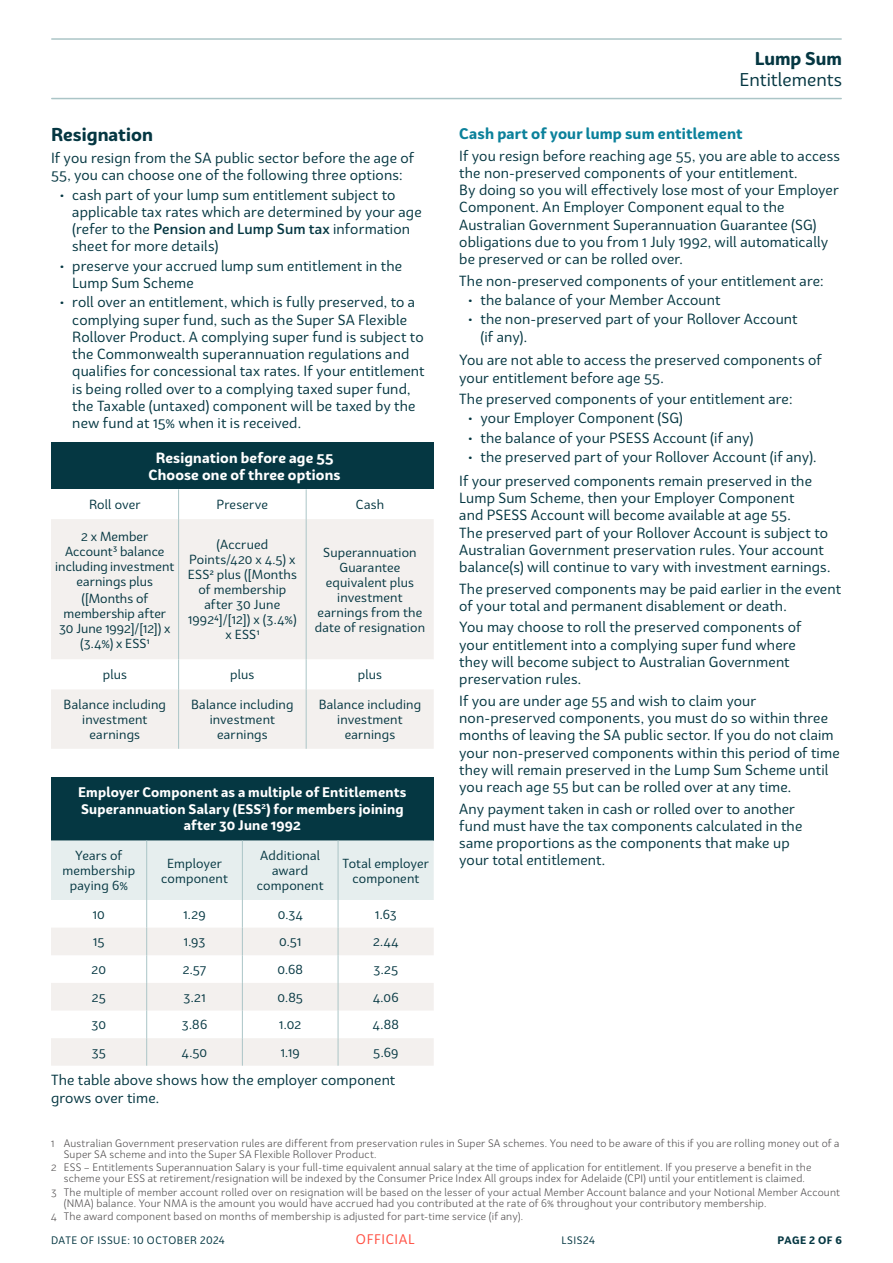
<style>
.page{position:relative;width:893px;height:1263px;background:#fff}
.page>*{position:absolute;margin:0;border:0;box-sizing:border-box;transform-origin:0 0}
.t1{font:700 18px "Bw Surco";color:#053742}
.t2{font:18px "Bw Surco";color:#053742}
.t3{font:700 15px "Bw Surco";letter-spacing:.01em;color:#0b819b}
.t4{font:14.25px/17.2px "Bw Surco";letter-spacing:.01em;color:#053742}
.t5{font:700 14.25px/16.5px "Bw Surco";letter-spacing:.01em;color:#fff;text-align:center}
.t6{font:700 13.5px/16.5px "Bw Surco";letter-spacing:.015em;color:#fff;text-align:center}
.t7{font:13.5px "Bw Surco";letter-spacing:.045em;color:#ff4f42}
.t8{font:12.75px/15px "Bw Surco";letter-spacing:.01em;color:#053742;text-align:center}
.t9{font:10.5px/11.2px "Bw Surco";letter-spacing:.02em;color:#4f4c4d}
.t10{font:10.5px "Bw Surco";letter-spacing:.05em;color:#053742}
.t11{font:700 10.5px "Bw Surco";letter-spacing:.045em;color:#053742}
.s1{font-weight:500}
</style>
<div class="page">
<hr style="left:52px;top:38px;width:789px;height:2px;background:#abc5c7">
<hr style="left:52px;top:98px;width:789px;height:1px;background:#abc5c7">
<div style="left:51px;top:443px;width:383px;height:46px;background:#053742"></div>
<div style="left:51px;top:519px;width:383px;height:230px;background:#f3f0ee"></div>
<svg style="left:51px;top:659px;width:383px;height:30px"></svg>
<hr style="left:306px;top:519px;width:1px;height:140px;background:#abc5c7">
<hr style="left:306px;top:659px;width:1px;height:30px;background:#abc5c7">
<hr style="left:306px;top:689px;width:1px;height:60px;background:#abc5c7">
<hr style="left:178px;top:489px;width:1px;height:30px;background:#abc5c7">
<hr style="left:306px;top:489px;width:1px;height:30px;background:#abc5c7">
<hr style="left:178px;top:519px;width:1px;height:140px;background:#abc5c7">
<hr style="left:178px;top:659px;width:1px;height:30px;background:#abc5c7">
<hr style="left:178px;top:689px;width:1px;height:60px;background:#abc5c7">
<div style="left:51px;top:777px;width:383px;height:63px;background:#053742"></div>
<svg style="left:51px;top:840px;width:383px;height:226px"></svg>
<p class="t1" style="left:51px;top:122px;width:103px">Resignation</p>
<p class="t4" style="left:51px;top:149px;width:365px">If you resign from the SA public sector before the age of<br>55, you can choose one of the following three options:</p>
<p class="t4" style="left:72px;top:185px;width:351px;text-indent:-13px">• cash part of your lump sum entitlement subject to applicable tax rates which are determined by your age (refer to the <span class="s1">Pension and Lump Sum tax</span> information sheet for more details)</p>
<p class="t4" style="left:72px;top:256px;width:331px;text-indent:-13px">• preserve your accrued lump sum entitlement in the<br>Lump Sum Scheme</p>
<p class="t4" style="left:72px;top:293px;width:354px;text-indent:-13px">• roll over an entitlement, which is fully preserved, to a complying super fund, such as the Super SA Flexible Rollover Product. A complying super fund is subject to the Commonwealth superannuation regulations and qualifies for concessional tax rates. If your entitlement is being rolled over to a complying taxed super fund, the Taxable (untaxed) component will be taxed by the new fund at 15% when it is received.</p>
<p class="t5" style="left:148px;top:449px;width:194px">Resignation before age 55<br>Choose one of three options</p>
<p class="t8" style="left:89px;top:497px;width:53px">Roll over</p>
<p class="t8" style="left:217px;top:497px;width:53px">Preserve</p>
<p class="t8" style="left:356px;top:497px;width:30px">Cash</p>
<p class="t8" style="left:55px;top:528px;width:121px">2 x Member<br>Account<sup>3</sup> balance including investment earnings plus</p>
<p class="t8" style="left:59px;top:590px;width:113px">([Months of membership after<br>30 June 1992]/[12]) x (3.4%) x ESS<sup>1</sup></p>
<p class="t8" style="left:188px;top:537px;width:111px">(Accrued<br>Points/420 x 4.5) x<br>ESS<sup>2</sup> plus ([Months of membership after 30 June<br>1992<sup>4</sup>]/[12]) x (3.4%) x ESS<sup>1</sup></p>
<p class="t8" style="left:315px;top:544px;width:112px">Superannuation<br>Guarantee equivalent plus investment earnings from the date of resignation</p>
<p class="t8" style="left:103px;top:667px;width:26px">plus</p>
<p class="t8" style="left:230px;top:667px;width:26px">plus</p>
<p class="t8" style="left:358px;top:667px;width:26px">plus</p>
<p class="t8" style="left:64px;top:696px;width:104px">Balance including investment earnings</p>
<p class="t8" style="left:191px;top:696px;width:104px">Balance including investment earnings</p>
<p class="t8" style="left:319px;top:696px;width:104px">Balance including investment earnings</p>
<p class="t6" style="left:78px;top:783px;width:330px">Employer Component as a multiple of Entitlements<br>Superannuation Salary (ESS<sup>2</sup>) for members joining after 30 June 1992</p>
<p class="t8" style="left:63px;top:848px;width:74px">Years of membership paying 6%</p>
<p class="t8" style="left:161px;top:855px;width:68px">Employer component</p>
<p class="t8" style="left:257px;top:848px;width:68px">Additional award component</p>
<p class="t8" style="left:343px;top:855px;width:88px">Total employer component</p>
<p class="t8" style="left:93px;top:906px;width:14px">10</p>
<p class="t8" style="left:183px;top:906px;width:24px">1.29</p>
<p class="t8" style="left:278px;top:906px;width:27px">0.34</p>
<p class="t8" style="left:375px;top:906px;width:23px">1.63</p>
<p class="t8" style="left:93px;top:934px;width:13px">15</p>
<p class="t8" style="left:184px;top:934px;width:23px">1.93</p>
<p class="t8" style="left:279px;top:934px;width:24px">0.51</p>
<p class="t8" style="left:373px;top:934px;width:27px">2.44</p>
<p class="t8" style="left:92px;top:961px;width:16px">20</p>
<p class="t8" style="left:183px;top:961px;width:25px">2.57</p>
<p class="t8" style="left:277px;top:961px;width:27px">0.68</p>
<p class="t8" style="left:373px;top:961px;width:26px">3.25</p>
<p class="t8" style="left:92px;top:989px;width:16px">25</p>
<p class="t8" style="left:183px;top:989px;width:24px">3.21</p>
<p class="t8" style="left:277px;top:989px;width:27px">0.85</p>
<p class="t8" style="left:373px;top:989px;width:27px">4.06</p>
<p class="t8" style="left:92px;top:1017px;width:16px">30</p>
<p class="t8" style="left:182px;top:1017px;width:27px">3.86</p>
<p class="t8" style="left:279px;top:1017px;width:24px">1.02</p>
<p class="t8" style="left:373px;top:1017px;width:27px">4.88</p>
<p class="t8" style="left:92px;top:1044px;width:16px">35</p>
<p class="t8" style="left:182px;top:1044px;width:27px">4.50</p>
<p class="t8" style="left:281px;top:1044px;width:20px">1.19</p>
<p class="t8" style="left:373px;top:1044px;width:27px">5.69</p>
<p class="t4" style="left:51px;top:1071px;width:346px">The table above shows how the employer component grows over time.</p>
<p class="t1" style="left:755px;top:46px;width:89px">Lump Sum</p>
<p class="t2" style="left:739px;top:68px;width:104px">Entitlements</p>
<p class="t3" style="left:459px;top:123px;width:285px">Cash part of your lump sum entitlement</p>
<p class="t4" style="left:459px;top:146px;width:382px">If you resign before reaching age 55, you are able to access the non-preserved components of your entitlement.<br>By doing so you will effectively lose most of your Employer Component. An Employer Component equal to the Australian Government Superannuation Guarantee (SG) obligations due to you from 1 July 1992, will automatically be preserved or can be rolled over.</p>
<p class="t4" style="left:459px;top:271px;width:366px">The non-preserved components of your entitlement are:</p>
<p class="t4" style="left:468px;top:291px;width:254px">• the balance of your Member Account</p>
<p class="t4" style="left:480px;top:310px;width:319px;text-indent:-13px">• the non-preserved part of your Rollover Account (if any).</p>
<p class="t4" style="left:459px;top:351px;width:364px">You are not able to access the preserved components of your entitlement before age 55.</p>
<p class="t4" style="left:459px;top:390px;width:335px">The preserved components of your entitlement are:</p>
<p class="t4" style="left:468px;top:409px;width:217px">• your Employer Component (SG)</p>
<p class="t4" style="left:468px;top:429px;width:287px">• the balance of your PSESS Account (if any)</p>
<p class="t4" style="left:459px;top:445px;width:359px;line-height:23.7px;text-align:center">• the preserved part of your Rollover Account (if any).<br>If your preserved components remain preserved in the</p>
<p class="t4" style="left:459px;top:489px;width:373px">Lump Sum Scheme, then your Employer Component<br>and PSESS Account will become available at age 55.<br>The preserved part of your Rollover Account is subject to Australian Government preservation rules. Your account balance(s) will continue to vary with investment earnings.</p>
<p class="t4" style="left:459px;top:579px;width:383px">The preserved components may be paid earlier in the event of your total and permanent disablement or death.</p>
<p class="t4" style="left:459px;top:618px;width:344px">You may choose to roll the preserved components of your entitlement into a complying super fund where they will become subject to Australian Government preservation rules.</p>
<p class="t4" style="left:459px;top:691px;width:382px">If you are under age 55 and wish to claim your non-preserved components, you must do so within three months of leaving the SA public sector. If you do not claim your non-preserved components within this period of time they will remain preserved in the Lump Sum Scheme until you reach age 55 but can be rolled over at any time.</p>
<p class="t4" style="left:459px;top:799px;width:345px">Any payment taken in cash or rolled over to another fund must have the tax components calculated in the same proportions as the components that make up your total entitlement.</p>
<p class="t9" style="left:64px;top:1137px;width:777px;text-indent:-13px">1 Australian Government preservation rules are different from preservation rules in Super SA schemes. You need to be aware of this if you are rolling money out of a<br>Super SA scheme and into the Super SA Flexible Rollover Product.</p>
<p class="t9" style="left:51px;top:1161px;width:762px;text-align:center">2 ESS – Entitlements Superannuation Salary is your full-time equivalent annual salary at the time of application for entitlement. If you preserve a benefit in the scheme your ESS at retirement/resignation will be indexed by the Consumer Price Index All groups index for Adelaide (CPI) until your entitlement is claimed.</p>
<p class="t9" style="left:64px;top:1186px;width:778px;text-indent:-13px">3 The multiple of member account rolled over on resignation will be based on the lesser of your actual Member Account balance and your Notional Member Account (NMA) balance. Your NMA is the amount you would have accrued had you contributed at the rate of 6% throughout your contributory membership.</p>
<p class="t9" style="left:51px;top:1211px;width:474px">4 The award component based on months of membership is adjusted for part-time service (if any).</p>
<p class="t10" style="left:51px;top:1233px;width:175px">DATE OF ISSUE: 10 OCTOBER 2024</p>
<p class="t7" style="left:356px;top:1230px;width:60px">OFFICIAL</p>
<p class="t10" style="left:561px;top:1233px;width:35px">LSIS24</p>
<p class="t11" style="left:778px;top:1232px;width:66px">PAGE 2 OF 6</p>
</div>
